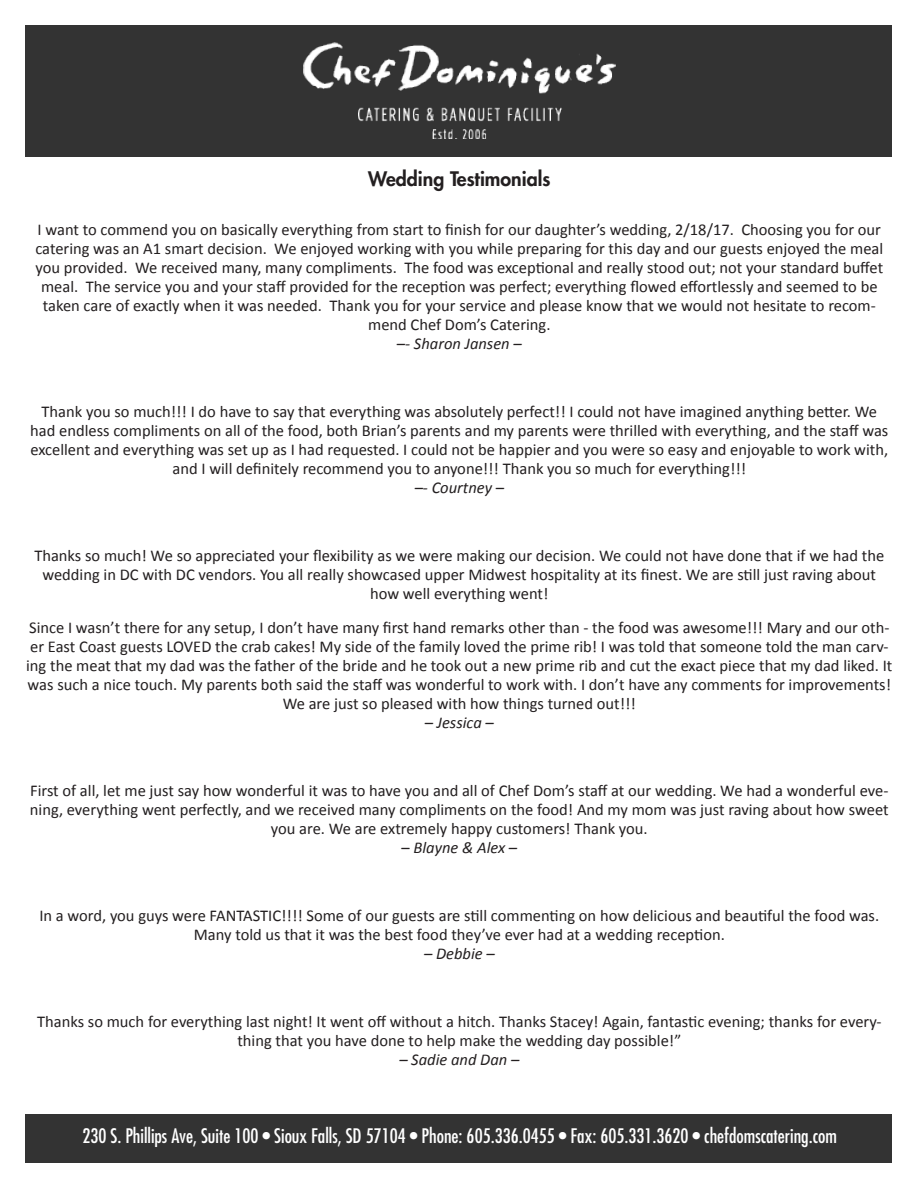
<style>
.page{position:relative;width:918px;height:1188px;background:#fff}
.page>*{position:absolute;margin:0;border:0;box-sizing:border-box;transform-origin:0 0}
.t1{font:condensed 19.5px "Futura LT";color:#fff}
.t2{font:800 19.5px "Futura LT";color:#231f20}
.t3{font:16.5px/18.9px "Calibri";color:#231f20;text-align:center}
.t4{font:italic 16.5px "Calibri";color:#231f20}
.s1{font-style:italic}
.s2{font-style:normal}
</style>
<div class="page">
<div style="left:26px;top:26px;width:866px;height:131px;background:#333"></div>
<div style="left:26px;top:1114px;width:866px;height:49px;background:#333"></div>
<img style="left:303px;top:43px;width:313px;height:96px">
<p class="t2" style="left:368px;top:166px;width:184px">Wedding Testimonials</p>
<p class="t3" style="left:35px;top:221px;width:849px">I want to commend you on basically everything from start to finish for our daughter’s wedding, 2/18/17. Choosing you for our catering was an A1 smart decision. We enjoyed working with you while preparing for this day and our guests enjoyed the meal you provided. We received many, many compliments. The food was exceptional and really stood out; not your standard buffet meal. The service you and your staff provided for the reception was perfect; everything flowed effortlessly and seemed to be taken care of exactly when it was needed. Thank you for your service and please know that we would not hesitate to recom&shy;mend Chef Dom’s Catering.<br><span class="s1">–- Sharon Jansen –</span></p>
<p class="t3" style="left:30px;top:402px;width:860px">Thank you so much!!! I do have to say that everything was absolutely perfect!! I could not have imagined anything better. We had endless compliments on all of the food, both Brian’s parents and my parents were thrilled with everything, and the staff was excellent and everything was set up as I had requested. I could not be happier and you were so easy and enjoyable to work with, and I will definitely recommend you to anyone!!! Thank you so much for everything!!!<br><span class="s1">–- Courtney –</span></p>
<p class="t3" style="left:34px;top:546px;width:851px">Thanks so much! We so appreciated your flexibility as we were making our decision. We could not have done that if we had the wedding in DC with DC vendors. You all really showcased upper Midwest hospitality at its finest. We are still just raving about how well everything went!</p>
<p class="t3" style="left:26px;top:618px;width:868px">Since I wasn’t there for any setup, I don’t have many first hand remarks other than - the food was awesome!!! Mary and our oth&shy;er East Coast guests LOVED the crab cakes! My side of the family loved the prime rib! I was told that someone told the man carv&shy;ing the meat that my dad was the father of the bride and he took out a new prime rib and cut the exact piece that my dad liked. It was such a nice touch. My parents both said the staff was wonderful to work with. I don’t have any comments for improvements!<br>We are just so pleased with how things turned out!!!</p>
<p class="t4" style="left:425px;top:711px;width:70px">– Jessica –</p>
<p class="t3" style="left:30px;top:781px;width:860px">First of all, let me just say how wonderful it was to have you and all of Chef Dom’s staff at our wedding. We had a wonderful eve&shy;ning, everything went perfectly, and we received many compliments on the food! And my mom was just raving about how sweet you are. We are extremely happy customers! Thank you.</p>
<p class="t4" style="left:402px;top:836px;width:117px"><span class="s2">–</span> Blayne &amp; Alex –</p>
<p class="t3" style="left:39px;top:906px;width:841px">In a word, you guys were FANTASTIC!!!! Some of our guests are still commenting on how delicious and beautiful the food was.<br>Many told us that it was the best food they’ve ever had at a wedding reception.</p>
<p class="t4" style="left:424px;top:942px;width:72px">– Debbie –</p>
<p class="t3" style="left:37px;top:1012px;width:846px">Thanks so much for everything last night! It went off without a hitch. Thanks Stacey! Again, fantastic evening; thanks for every&shy;thing that you have done to help make the wedding day possible!”</p>
<p class="t4" style="left:399px;top:1048px;width:121px">– Sadie and Dan –</p>
<p class="t1" style="left:82px;top:1124px;width:756px">230 S. Phillips Ave, Suite 100 • Sioux Falls, SD 57104 • Phone: 605.336.0455 • Fax: 605.331.3620 • chefdomscatering.com</p>
</div>
